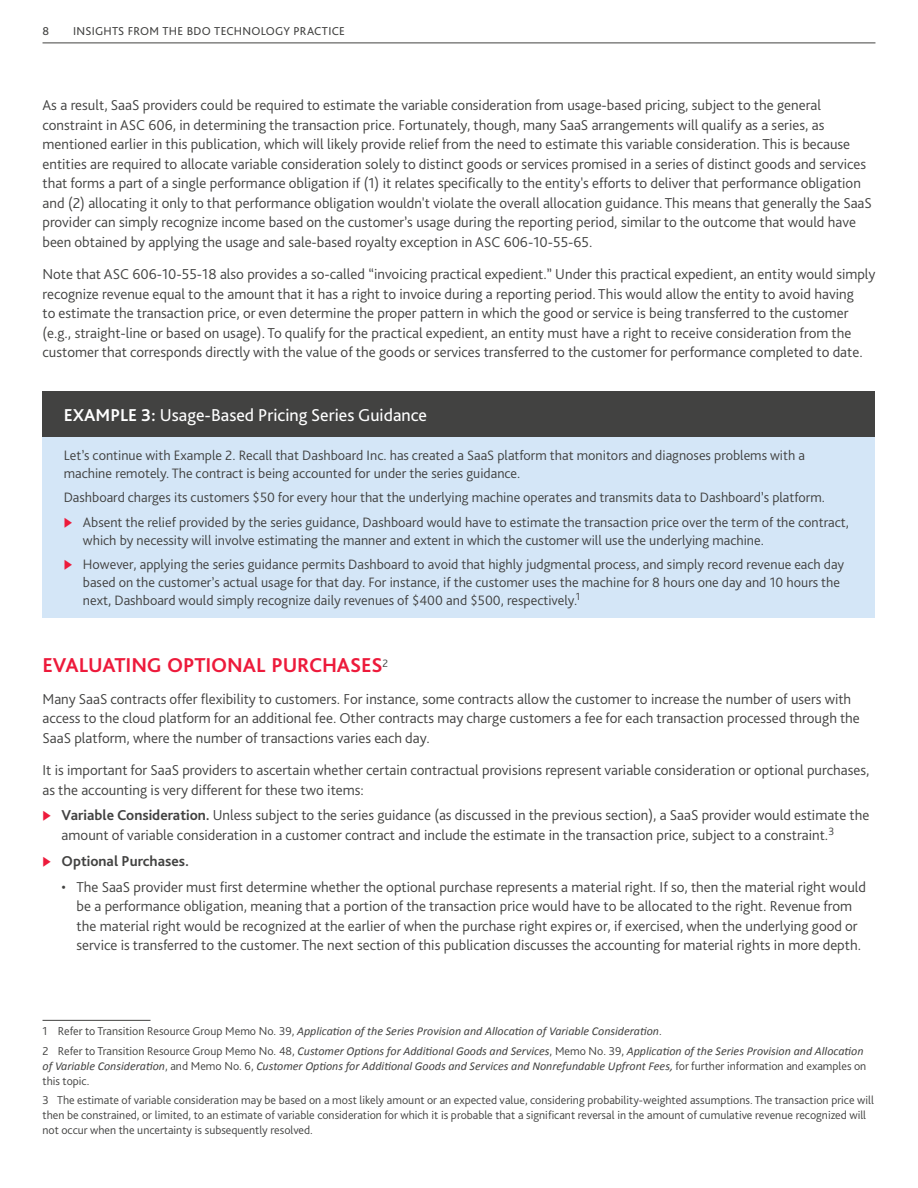
<style>
.page{position:relative;width:918px;height:1188px;background:#fff}
.page>*{position:absolute;margin:0;border:0;box-sizing:border-box;transform-origin:0 0}
.t1{font:700 21px "Bliss Pro";letter-spacing:-.005em;color:#ed1a3b}
.t2{font:18px "Bliss Pro";color:#fff}
.t3{font:300 15px/19.5px "Bliss Pro";color:#424241}
.t4{font:700 15px "Bliss Pro";color:#424241}
.t5{font:300 14.25px/18px "Bliss Pro";color:#424241}
.t6{font:italic 12px/19.2px "Calibri";color:#424241}
.t7{font:300 12px/19.2px "Bliss Pro";color:#424241}
.t8{font:12px "Bliss Pro";letter-spacing:.02em;color:#424241}
.s1{font-weight:700}
.s2{color:#ed1a3b}
.s3{font-family:"Bliss Pro";font-weight:300;font-style:normal}
</style>
<div class="page">
<div style="left:43px;top:391px;width:832px;height:47px;background:#424241"></div>
<div style="left:43px;top:438px;width:832px;height:53px;background:#d4e6f7"></div>
<div style="left:43px;top:480px;width:832px;height:35px;background:#d4e6f7"></div>
<div style="left:43px;top:504px;width:832px;height:53px;background:#d4e6f7"></div>
<div style="left:43px;top:547px;width:832px;height:71px;background:#d4e6f7"></div>
<hr style="left:43px;top:1020px;width:108px;height:1px;background:#424241">
<hr style="left:43px;top:43px;width:832px;height:1px;background:#424241">
<p class="t8" style="left:43px;top:24px;width:8px">8</p>
<p class="t8" style="left:73px;top:24px;width:273px">INSIGHTS FROM THE BDO TECHNOLOGY PRACTICE</p>
<p class="t3" style="left:43px;top:95px;width:831px">As a result, SaaS providers could be required to estimate the variable consideration from usage-based pricing, subject to the general constraint in ASC 606, in determining the transaction price. Fortunately, though, many SaaS arrangements will qualify as a series, as mentioned earlier in this publication, which will likely provide relief from the need to estimate this variable consideration. This is because entities are required to allocate variable consideration solely to distinct goods or services promised in a series of distinct goods and services that forms a part of a single performance obligation if (1) it relates specifically to the entity's efforts to deliver that performance obligation and (2) allocating it only to that performance obligation wouldn't violate the overall allocation guidance. This means that generally the SaaS provider can simply recognize income based on the customer’s usage during the reporting period, similar to the outcome that would have been obtained by applying the usage and sale-based royalty exception in ASC 606-10-55-65.</p>
<p class="t3" style="left:43px;top:264px;width:835px">Note that ASC 606-10-55-18 also provides a so-called “invoicing practical expedient.” Under this practical expedient, an entity would simply recognize revenue equal to the amount that it has a right to invoice during a reporting period. This would allow the entity to avoid having<br>to estimate the transaction price, or even determine the proper pattern in which the good or service is being transferred to the customer (e.g., straight-line or based on usage). To qualify for the practical expedient, an entity must have a right to receive consideration from the customer that corresponds directly with the value of the goods or services transferred to the customer for performance completed to date.</p>
<p class="t2" style="left:64px;top:404px;width:365px"><span class="s1">EXAMPLE 3:</span> Usage-Based Pricing Series Guidance</p>
<p class="t5" style="left:64px;top:446px;width:743px">Let’s continue with Example 2. Recall that Dashboard Inc. has created a SaaS platform that monitors and diagnoses problems with a machine remotely. The contract is being accounted for under the series guidance.</p>
<p class="t5" style="left:64px;top:488px;width:763px">Dashboard charges its customers $50 for every hour that the underlying machine operates and transmits data to Dashboard’s platform.</p>
<p class="t5" style="left:83px;top:513px;width:768px;text-indent:-19px"><span class="s2">◆</span> Absent the relief provided by the series guidance, Dashboard would have to estimate the transaction price over the term of the contract, which by necessity will involve estimating the manner and extent in which the customer will use the underlying machine.</p>
<p class="t5" style="left:83px;top:555px;width:763px;text-indent:-19px"><span class="s2">◆</span> However, applying the series guidance permits Dashboard to avoid that highly judgmental process, and simply record revenue each day based on the customer’s actual usage for that day. For instance, if the customer uses the machine for 8 hours one day and 10 hours the next, Dashboard would simply recognize daily revenues of $400 and $500, respectively.<sup>1</sup></p>
<h1 class="t1" style="left:43px;top:652px;width:347px">EVALUATING OPTIONAL PURCHASES<sup>2</sup></h1>
<p class="t3" style="left:43px;top:689px;width:819px">Many SaaS contracts offer flexibility to customers. For instance, some contracts allow the customer to increase the number of users with access to the cloud platform for an additional fee. Other contracts may charge customers a fee for each transaction processed through the<br>SaaS platform, where the number of transactions varies each day.</p>
<p class="t3" style="left:43px;top:760px;width:828px">It is important for SaaS providers to ascertain whether certain contractual provisions represent variable consideration or optional purchases, as the accounting is very different for these two items:</p>
<p class="t3" style="left:62px;top:805px;width:809px;text-indent:-19px"><span class="s2">◆</span> <span class="s1">Variable Consideration.</span> Unless subject to the series guidance (as discussed in the previous section), a SaaS provider would estimate the amount of variable consideration in a customer contract and include the estimate in the transaction price, subject to a constraint.<sup>3</sup></p>
<p class="t4" style="left:43px;top:852px;width:148px"><span class="s2">◆</span> Optional Purchases.</p>
<p class="t3" style="left:77px;top:877px;width:791px;text-indent:-15px">• The SaaS provider must first determine whether the optional purchase represents a material right. If so, then the material right would be a performance obligation, meaning that a portion of the transaction price would have to be allocated to the right. Revenue from the material right would be recognized at the earlier of when the purchase right expires or, if exercised, when the underlying good or service is transferred to the customer. The next section of this publication discusses the accounting for material rights in more depth.</p>
<p class="t6" style="left:43px;top:1021px;width:823px"><span class="s3">1 Refer to Transition Resource Group Memo No. 39,</span> Application of the Series Provision and Allocation of Variable Consideration<span class="s3">.<br>2 Refer to Transition Resource Group Memo No. 48,</span> Customer Options for Additional Goods and Services<span class="s3">, Memo No. 39,</span> Application of the Series Provision and Allocation</p>
<p class="t6" style="left:43px;top:1055px;width:825px">of Variable Consideration<span class="s3">, and Memo No. 6,</span> Customer Options for Additional Goods and Services and Nonrefundable Upfront Fees, <span class="s3">for further information and examples on</span></p>
<p class="t7" style="left:43px;top:1071px;width:833px">this topic.<br>3 The estimate of variable consideration may be based on a most likely amount or an expected value, considering probability-weighted assumptions. The transaction price will</p>
<p class="t7" style="left:43px;top:1107px;width:825px;line-height:15px">then be constrained, or limited, to an estimate of variable consideration for which it is probable that a significant reversal in the amount of cumulative revenue recognized will not occur when the uncertainty is subsequently resolved.</p>
</div>
